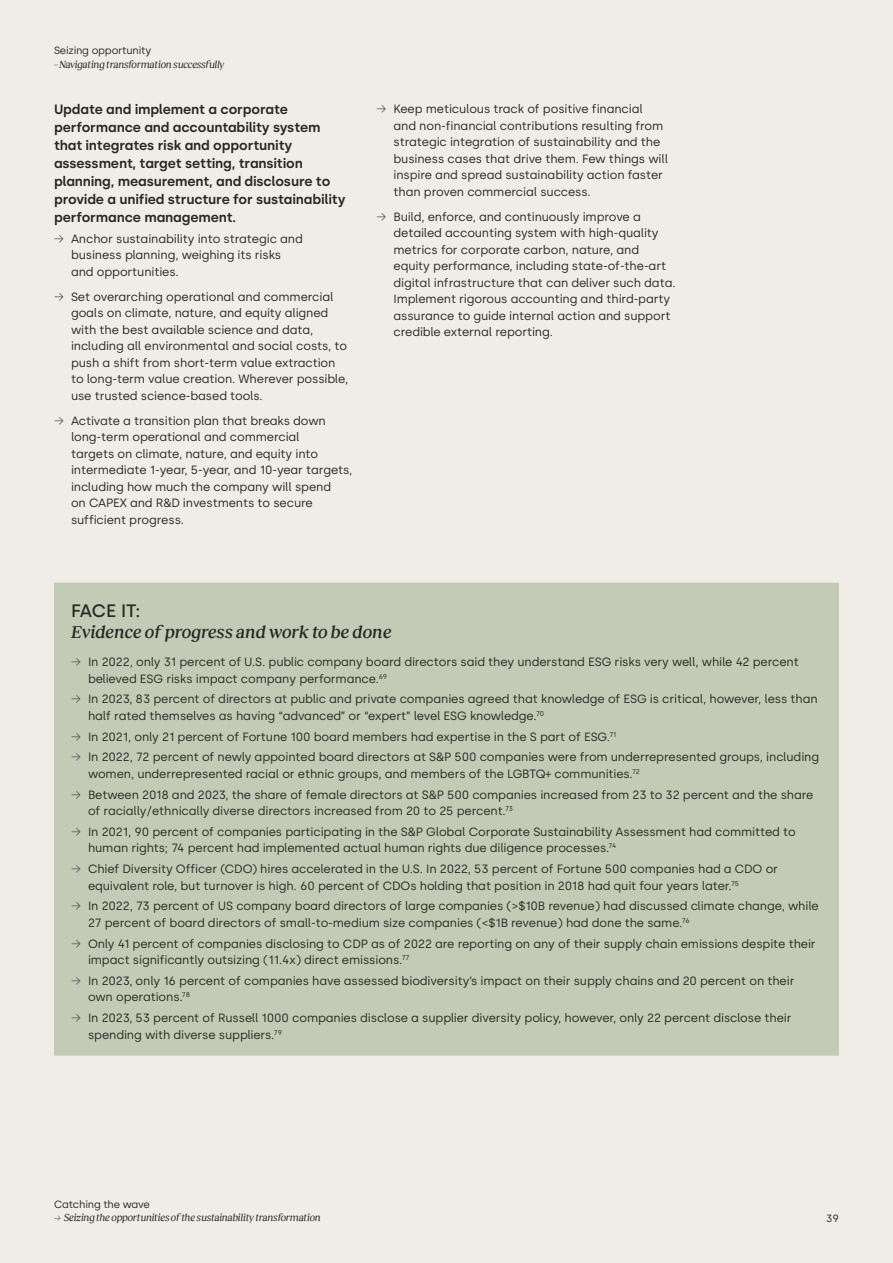
<style>
.page{position:relative;width:893px;height:1263px;background:#f0ede6}
.page>*{position:absolute;margin:0;border:0;box-sizing:border-box;transform-origin:0 0}
.Heading_2{font:italic 500 18px/21px "Reckless";letter-spacing:-.005em;color:#2a2825}
.Heading_3{font:600 13.5px/18px "Silka";letter-spacing:-.01em;color:#2a2825}
.t1{font:12px/16.5px "Silka";letter-spacing:-.01em;color:#2a2825}
.t2{font:italic 10.5px "Reckless";letter-spacing:-.025em;color:#2a2825}
.t3{font:10.5px "Silka";letter-spacing:-.02em;color:#2a2825}
.s1{font-weight:300;color:#465c66}
.s2{font-family:"Silka";font-style:normal}
</style>
<div class="page">
<div style="left:54px;top:583px;width:785px;height:473px;background:#c3cbb6"></div>
<p class="t3" style="left:54px;top:44px;width:99px">Seizing opportunity</p>
<p class="t2" style="left:54px;top:56px;width:172px">– Navigating transformation successfully</p>
<p class="Heading_3" style="left:54px;top:100px;width:293px">Update and implement a corporate performance and accountability system that integrates risk and opportunity assessment, target setting, transition planning, measurement, and disclosure to provide a unified structure for sustainability performance management.</p>
<p class="t1" style="left:71px;top:230px;width:233px;text-indent:-17px"><span class="s1">→</span> Anchor sustainability into strategic and business planning, weighing its risks and opportunities.</p>
<p class="t1" style="left:71px;top:288px;width:279px;text-indent:-17px"><span class="s1">→</span> Set overarching operational and commercial goals on climate, nature, and equity aligned with the best available science and data, including all environmental and social costs, to push a shift from short-term value extraction to long-term value creation. Wherever possible, use trusted science-based tools.</p>
<p class="t1" style="left:71px;top:412px;width:283px;text-indent:-17px"><span class="s1">→</span> Activate a transition plan that breaks down long-term operational and commercial<br>targets on climate, nature, and equity into intermediate 1-year, 5-year, and 10-year targets, including how much the company will spend<br>on CAPEX and R&amp;D investments to secure sufficient progress.</p>
<p class="t1" style="left:393px;top:101px;width:276px;text-indent:-17px"><span class="s1">→</span> Keep meticulous track of positive financial and non-financial contributions resulting from strategic integration of sustainability and the business cases that drive them. Few things will inspire and spread sustainability action faster than proven commercial success.</p>
<p class="t1" style="left:393px;top:209px;width:284px;text-indent:-17px"><span class="s1">→</span> Build, enforce, and continuously improve a detailed accounting system with high-quality metrics for corporate carbon, nature, and equity performance, including state-of-the-art digital infrastructure that can deliver such data.<br>Implement rigorous accounting and third-party assurance to guide internal action and support credible external reporting.</p>
<p class="Heading_2" style="left:71px;top:599px;width:322px"><span class="s2">FACE IT:<br></span>Evidence of progress and work to be done</p>
<p class="t1" style="left:88px;top:654px;width:712px;text-indent:-17px"><span class="s1">→</span> In 2022, only 31 percent of U.S. public company board directors said they understand ESG risks very well, while 42 percent believed ESG risks impact company performance.<sup>69</sup></p>
<p class="t1" style="left:88px;top:691px;width:731px;text-indent:-17px"><span class="s1">→</span> In 2023, 83 percent of directors at public and private companies agreed that knowledge of ESG is critical, however, less than half rated themselves as having “advanced” or “expert” level ESG knowledge.<sup>70</sup></p>
<p class="t1" style="left:71px;top:728px;width:547px"><span class="s1">→</span> In 2021, only 21 percent of Fortune 100 board members had expertise in the S part of ESG.<sup>71</sup></p>
<p class="t1" style="left:88px;top:749px;width:733px;text-indent:-17px"><span class="s1">→</span> In 2022, 72 percent of newly appointed board directors at S&amp;P 500 companies were from underrepresented groups, including women, underrepresented racial or ethnic groups, and members of the LGBTQ+ communities.<sup>72</sup></p>
<p class="t1" style="left:88px;top:786px;width:727px;text-indent:-17px"><span class="s1">→</span> Between 2018 and 2023, the share of female directors at S&amp;P 500 companies increased from 23 to 32 percent and the share of racially/ethnically diverse directors increased from 20 to 25 percent.<sup>73</sup></p>
<p class="t1" style="left:88px;top:823px;width:709px;text-indent:-17px"><span class="s1">→</span> In 2021, 90 percent of companies participating in the S&amp;P Global Corporate Sustainability Assessment had committed to human rights; 74 percent had implemented actual human rights due diligence processes.<sup>74</sup></p>
<p class="t1" style="left:88px;top:861px;width:691px;text-indent:-17px"><span class="s1">→</span> Chief Diversity Officer (CDO) hires accelerated in the U.S. In 2022, 53 percent of Fortune 500 companies had a CDO or equivalent role, but turnover is high. 60 percent of CDOs holding that position in 2018 had quit four years later.<sup>75</sup></p>
<p class="t1" style="left:88px;top:898px;width:732px;text-indent:-17px"><span class="s1">→</span> In 2022, 73 percent of US company board directors of large companies (&gt;$10B revenue) had discussed climate change, while<br>27 percent of board directors of small-to-medium size companies (&lt;$1B revenue) had done the same.<sup>76</sup></p>
<p class="t1" style="left:88px;top:935px;width:729px;text-indent:-17px"><span class="s1">→</span> Only 41 percent of companies disclosing to CDP as of 2022 are reporting on any of their supply chain emissions despite their impact significantly outsizing (11.4x) direct emissions.<sup>77</sup></p>
<p class="t1" style="left:88px;top:972px;width:708px;text-indent:-17px"><span class="s1">→</span> In 2023, only 16 percent of companies have assessed biodiversity’s impact on their supply chains and 20 percent on their own operations.<sup>78</sup></p>
<p class="t1" style="left:88px;top:1010px;width:705px;text-indent:-17px"><span class="s1">→</span> In 2023, 53 percent of Russell 1000 companies disclose a supplier diversity policy, however, only 22 percent disclose their spending with diverse suppliers.<sup>79</sup></p>
<p class="t3" style="left:54px;top:1198px;width:97px">Catching the wave</p>
<p class="t2" style="left:54px;top:1210px;width:268px">→ Seizing the opportunities of the sustainability transformation</p>
<p class="t3" style="left:826px;top:1212px;width:14px">39</p>
</div>
